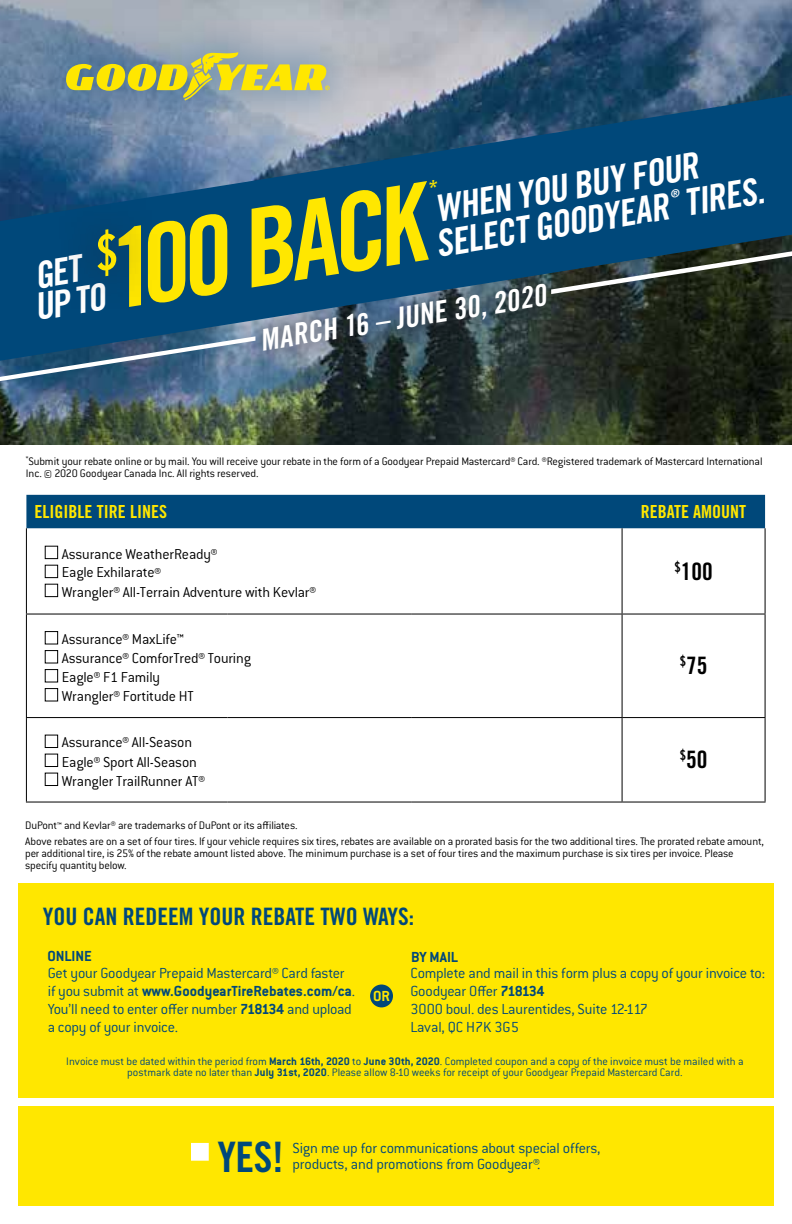
<style>
.page{position:relative;width:792px;height:1224px;background:#fff}
.page>*{position:absolute;margin:0;border:0;box-sizing:border-box;transform-origin:0 0}
.t1{font:italic 107.8px "Trade Gothic LT Std Bd Cn 20";color:#ffe700}
.t2{font:42px "Trade Gothic LT Std Bd Cn 20";color:#00487a}
.t3{font:italic 37px/31.4px "Trade Gothic LT Std Bd Cn 20";color:#fff}
.t4{font:italic 29.8px "Trade Gothic LT Std Bd Cn 20";color:#fff}
.t5{font:24px "Trade Gothic LT Std Bd Cn 20";color:#00487a}
.t6{font:24px "Trade Gothic LT Std Bd Cn 20";color:#000}
.t7{font:18px "Trade Gothic LT Std Bd Cn 20";color:#ffe700}
.t8{font:300 16px/18px "Conduit ITC Std";letter-spacing:-.015em;color:#00487a}
.t9{font:700 16px "Conduit ITC Std";color:#00487a}
.t10{font:700 16px "Conduit ITC Std";color:#ffe700}
.t11{font:300 15.8px/19px "Conduit ITC Std";letter-spacing:-.01em;color:#000}
.t12{font:300 12px/12px "Conduit ITC Std";letter-spacing:-.015em;color:#000}
.t13{font:300 12px/10.4px "Conduit ITC Std";letter-spacing:-.005em;color:#00487a;text-align:center}
.s1{font-size:18px}
.s2{font-weight:700}
</style>
<div class="page">
<div style="left:18px;top:883px;width:756px;height:215px;background:#ffe700"></div>
<div style="left:370px;top:985px;width:23px;height:22px;background:#00487a;border-radius:50%"></div>
<div style="left:18px;top:1107px;width:756px;height:99px;background:#ffe700"></div>
<div style="left:191px;top:1143px;width:18px;height:18px;background:#fff;border:2px solid #fff"></div>
<div style="left:26px;top:495px;width:739px;height:33px;background:#00487a"></div>
<hr style="left:26px;top:528px;width:1px;height:86px;background:#000">
<hr style="left:26px;top:614px;width:202px;height:1px;background:#000">
<hr style="left:26px;top:615px;width:1px;height:102px;background:#000">
<hr style="left:228px;top:614px;width:184px;height:1px;background:#000">
<hr style="left:412px;top:614px;width:210px;height:1px;background:#000">
<hr style="left:26px;top:717px;width:202px;height:1px;background:#000">
<hr style="left:26px;top:718px;width:1px;height:84px;background:#000">
<hr style="left:228px;top:717px;width:184px;height:1px;background:#000">
<hr style="left:412px;top:717px;width:210px;height:1px;background:#000">
<hr style="left:26px;top:802px;width:202px;height:1px;background:#000">
<hr style="left:228px;top:802px;width:184px;height:1px;background:#000">
<hr style="left:412px;top:802px;width:210px;height:1px;background:#000">
<hr style="left:622px;top:528px;width:1px;height:86px;background:#000">
<hr style="left:765px;top:528px;width:1px;height:86px;background:#000">
<hr style="left:622px;top:614px;width:144px;height:1px;background:#000">
<hr style="left:622px;top:615px;width:1px;height:102px;background:#000">
<hr style="left:765px;top:615px;width:1px;height:102px;background:#000">
<hr style="left:622px;top:717px;width:144px;height:1px;background:#000">
<hr style="left:622px;top:718px;width:1px;height:84px;background:#000">
<hr style="left:765px;top:718px;width:1px;height:84px;background:#000">
<hr style="left:622px;top:802px;width:144px;height:1px;background:#000">
<div style="left:45px;top:546px;width:13px;height:13px;border:1px solid #000"></div>
<div style="left:45px;top:565px;width:13px;height:13px;border:1px solid #000"></div>
<div style="left:45px;top:584px;width:13px;height:13px;border:1px solid #000"></div>
<div style="left:45px;top:631px;width:13px;height:13px;border:1px solid #000"></div>
<div style="left:45px;top:650px;width:13px;height:13px;border:1px solid #000"></div>
<div style="left:45px;top:669px;width:13px;height:13px;border:1px solid #000"></div>
<div style="left:45px;top:688px;width:13px;height:13px;border:1px solid #000"></div>
<div style="left:45px;top:735px;width:13px;height:13px;border:1px solid #000"></div>
<div style="left:45px;top:754px;width:13px;height:13px;border:1px solid #000"></div>
<div style="left:45px;top:773px;width:13px;height:13px;border:1px solid #000"></div>
<img style="left:0;top:0;width:792px;height:445px">
<svg style="left:255px;top:361px;width:315px;height:12px;background:#35454b"></svg>
<svg style="left:0;top:361px;width:255px;height:20px;background:#4a6d8c"></svg>
<svg style="left:0;top:95px;width:792px;height:266px;background:#1a4c6d"></svg>
<div style="left:57px;top:192px;width:101px;height:121px;background:linear-gradient(to bottom,#074878,#004677)"></div>
<div style="left:25px;top:11px;width:345px;height:130px;background:#00487a;opacity:.28"></div>
<svg style="left:66px;top:52px;width:264px;height:48px;background:#adb26c"></svg>
<svg style="left:671px;top:188px;width:9px;height:10px"></svg>
<svg style="left:429px;top:180px;width:8px;height:8px"></svg>
<svg style="left:97px;top:228px;width:19px;height:49px"></svg>
<h3 class="t3" style="left:27px;top:260px;width:73px;rotate:-9deg">GET<br>UP TO</h3>
<h3 class="t3" style="left:427px;top:194px;width:334px;line-height:35.2px;rotate:-10deg">WHEN YOU BUY FOUR<br>SELECT GOODYEAR TIRES.</h3>
<h1 class="t1" style="left:94px;top:207px;width:323px;rotate:-9deg">100 BACK</h1>
<h3 class="t4" style="left:257px;top:322px;width:291px;rotate:-9deg">MARCH 16 – JUNE 30, 2020</h3>
<p class="t12" style="left:26px;top:455px;width:738px"><sup>*</sup>Submit your rebate online or by mail. You will receive your rebate in the form of a Goodyear Prepaid Mastercard® Card. ®Registered trademark of Mastercard International<br>Inc. © 2020 Goodyear Canada Inc. All rights reserved.</p>
<h3 class="t7" style="left:34px;top:501px;width:134px">ELIGIBLE TIRE LINES</h3>
<h3 class="t7" style="left:641px;top:501px;width:107px">REBATE AMOUNT</h3>
<h3 class="t11" style="left:62px;top:544px;width:256px">Assurance WeatherReady®<br>Eagle Exhilarate®<br>Wrangler® All-Terrain Adventure with Kevlar®</h3>
<h3 class="t6" style="left:674px;top:556px;width:40px"><sup>$</sup>100</h3>
<h3 class="t11" style="left:62px;top:629px;width:191px">Assurance® MaxLife<span class="s1">™<br></span>Assurance® ComforTred® Touring<br>Eagle® F1 Family<br>Wrangler® Fortitude HT</h3>
<h3 class="t6" style="left:680px;top:651px;width:29px"><sup>$</sup>75</h3>
<h3 class="t11" style="left:62px;top:732px;width:145px">Assurance® All-Season<br>Eagle® Sport All-Season<br>Wrangler TrailRunner AT®</h3>
<h3 class="t6" style="left:680px;top:745px;width:29px"><sup>$</sup>50</h3>
<p class="t12" style="left:25px;top:817px;width:740px;line-height:16px">DuPont™ and Kevlar® are trademarks of DuPont or its affiliates.<br>Above rebates are on a set of four tires. If your vehicle requires six tires, rebates are available on a prorated basis for the two additional tires. The prorated rebate amount,</p>
<p class="t12" style="left:25px;top:847px;width:710px">per additional tire, is 25% of the rebate amount listed above. The minimum purchase is a set of four tires and the maximum purchase is six tires per invoice. Please specify quantity below.</p>
<h3 class="t5" style="left:43px;top:902px;width:373px">YOU CAN REDEEM YOUR REBATE TWO WAYS:</h3>
<h3 class="t9" style="left:48px;top:947px;width:46px">ONLINE</h3>
<h3 class="t8" style="left:48px;top:964px;width:309px">Get your Goodyear Prepaid Mastercard® Card faster if you submit at <span class="s2">www.GoodyearTireRebates.com/ca</span>.<br>You’ll need to enter offer number <span class="s2">718134</span> and upload a copy of your invoice.</h3>
<h3 class="t10" style="left:373px;top:986px;width:18px">OR</h3>
<h3 class="t9" style="left:411px;top:947px;width:49px">BY MAIL</h3>
<h3 class="t8" style="left:410px;top:964px;width:356px">Complete and mail in this form plus a copy of your invoice to:<br>Goodyear Offer <span class="s2">718134<br></span>3000 boul. des Laurentides, Suite 12-117<br>Laval, QC H7K 3G5</h3>
<p class="t13" style="left:66px;top:1056px;width:679px">Invoice must be dated within the period from <span class="s2">March 16th, 2020</span> to <span class="s2">June 30th, 2020</span>. Completed coupon and a copy of the invoice must be mailed with a postmark date no later than <span class="s2">July 31st, 2020</span>. Please allow 8-10 weeks for receipt of your Goodyear Prepaid Mastercard Card.</p>
<h2 class="t2" style="left:217px;top:1132px;width:68px">YES!</h2>
<h3 class="t8" style="left:293px;top:1139px;width:310px">Sign me up for communications about special offers,</h3>
<h3 class="t8" style="left:293px;top:1155px;width:249px">products, and promotions from Goodyear®.</h3>
</div>
